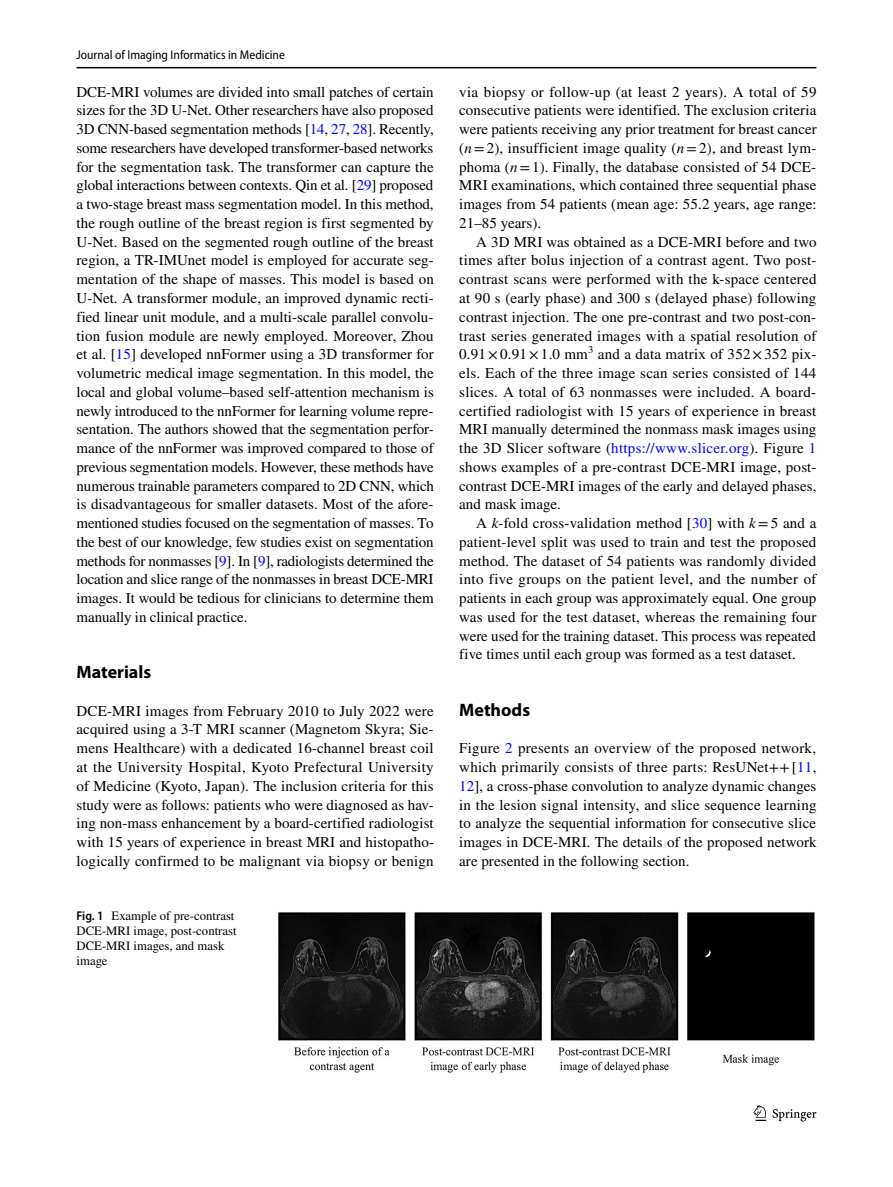
<style>
.page{position:relative;width:893px;height:1187px;background:#fff}
.page>*{position:absolute;margin:0;border:0;box-sizing:border-box;transform-origin:0 0}
.t1{font:700 18px "Myriad Pro";color:#000}
.t2{font:15px/18.8px "STIX";letter-spacing:.005em;color:#000;text-align:justify}
.t3{font:12.75px/15px "STIX";color:#000}
.t4{font:semi-condensed 12.75px "Myriad Pro";color:#000}
.s1{color:#00f}
.s2{font-family:"Myriad Pro";font-weight:600;font-stretch:semi-condensed}
.s3{font-style:italic}
</style>
<div class="page">
<hr style="left:77px;top:67px;width:739px;height:1px;background:#000">
<svg style="left:753px;top:1105px;width:13px;height:15px"></svg>
<svg style="left:773px;top:1109px;width:43px;height:12px"></svg>
<img style="left:278px;top:912px;width:537px;height:161px">
<p class="t4" style="left:77px;top:48px;width:210px">Journal of Imaging Informatics in Medicine</p>
<p class="t2" style="left:77px;top:83px;width:359px">DCE-MRI volumes are divided into small patches of certain sizes for the 3D U-Net. Other researchers have also proposed 3D CNN-based segmentation methods [<span class="s1">14</span>, <span class="s1">27</span>, <span class="s1">28</span>]. Recently, some researchers have developed transformer-based networks for the segmentation task. The transformer can capture the global interactions between contexts. Qin et al. [<span class="s1">29</span>] proposed a two-stage breast mass segmentation model. In this method, the rough outline of the breast region is first segmented by U-Net. Based on the segmented rough outline of the breast region, a TR-IMUnet model is employed for accurate seg&shy;mentation of the shape of masses. This model is based on U-Net. A transformer module, an improved dynamic recti&shy;fied linear unit module, and a multi-scale parallel convolu&shy;tion fusion module are newly employed. Moreover, Zhou et al. [<span class="s1">15</span>] developed nnFormer using a 3D transformer for volumetric medical image segmentation. In this model, the local and global volume–based self-attention mechanism is newly introduced to the nnFormer for learning volume repre&shy;sentation. The authors showed that the segmentation perfor&shy;mance of the nnFormer was improved compared to those of previous segmentation models. However, these methods have numerous trainable parameters compared to 2D CNN, which is disadvantageous for smaller datasets. Most of the afore&shy;mentioned studies focused on the segmentation of masses. To the best of our knowledge, few studies exist on segmentation methods for nonmasses [<span class="s1">9</span>]. In [<span class="s1">9</span>], radiologists determined the location and slice range of the nonmasses in breast DCE-MRI images. It would be tedious for clinicians to determine them manually in clinical practice.</p>
<p class="t1" style="left:77px;top:660px;width:76px">Materials</p>
<p class="t2" style="left:77px;top:702px;width:359px">DCE-MRI images from February 2010 to July 2022 were acquired using a 3-T MRI scanner (Magnetom Skyra; Sie&shy;mens Healthcare) with a dedicated 16-channel breast coil at the University Hospital, Kyoto Prefectural University of Medicine (Kyoto, Japan). The inclusion criteria for this study were as follows: patients who were diagnosed as hav&shy;ing non-mass enhancement by a board-certified radiologist with 15 years of experience in breast MRI and histopatho&shy;logically confirmed to be malignant via biopsy or benign</p>
<p class="t3" style="left:77px;top:908px;width:161px"><span class="s2">Fig. 1</span> Example of pre-contrast<br>DCE-MRI image, post-contrast<br>DCE-MRI images, and mask image</p>
<p class="t2" style="left:459px;top:83px;width:359px">via biopsy or follow-up (at least 2 years). A total of 59 consecutive patients were identified. The exclusion criteria were patients receiving any prior treatment for breast cancer (<span class="s3">n</span>=2), insufficient image quality (<span class="s3">n</span>=2), and breast lym&shy;phoma (<span class="s3">n</span>=1). Finally, the database consisted of 54 DCE-MRI examinations, which contained three sequential phase images from 54 patients (mean age: 55.2 years, age range:<br>21–85 years).</p>
<p class="t2" style="left:459px;top:233px;width:359px;text-indent:17px">A 3D MRI was obtained as a DCE-MRI before and two times after bolus injection of a contrast agent. Two post&shy;contrast scans were performed with the k-space centered at 90 s (early phase) and 300 s (delayed phase) following contrast injection. The one pre-contrast and two post-con&shy;trast series generated images with a spatial resolution of 0.91×0.91×1.0 mm<sup>3</sup> and a data matrix of 352×352 pix&shy;els. Each of the three image scan series consisted of 144 slices. A total of 63 nonmasses were included. A board&shy;certified radiologist with 15 years of experience in breast MRI manually determined the nonmass mask images using the 3D Slicer software (<span class="s1">https://www.slicer.org</span>). Figure <span class="s1">1 </span>shows examples of a pre-contrast DCE-MRI image, post&shy;contrast DCE-MRI images of the early and delayed phases, and mask image.</p>
<p class="t2" style="left:459px;top:514px;width:359px;text-indent:17px">A <span class="s3">k</span>-fold cross-validation method [<span class="s1">30</span>] with <span class="s3">k</span>=5 and a patient-level split was used to train and test the proposed method. The dataset of 54 patients was randomly divided into five groups on the patient level, and the number of patients in each group was approximately equal. One group was used for the test dataset, whereas the remaining four were used for the training dataset. This process was repeated five times until each group was formed as a test dataset.</p>
<p class="t1" style="left:459px;top:698px;width:72px">Methods</p>
<p class="t2" style="left:459px;top:739px;width:359px">Figure <span class="s1">2</span> presents an overview of the proposed network, which primarily consists of three parts: ResUNet++[<span class="s1">11</span>, <span class="s1">12</span>], a cross-phase convolution to analyze dynamic changes in the lesion signal intensity, and slice sequence learning to analyze the sequential information for consecutive slice images in DCE-MRI. The details of the proposed network are presented in the following section.</p>
</div>
